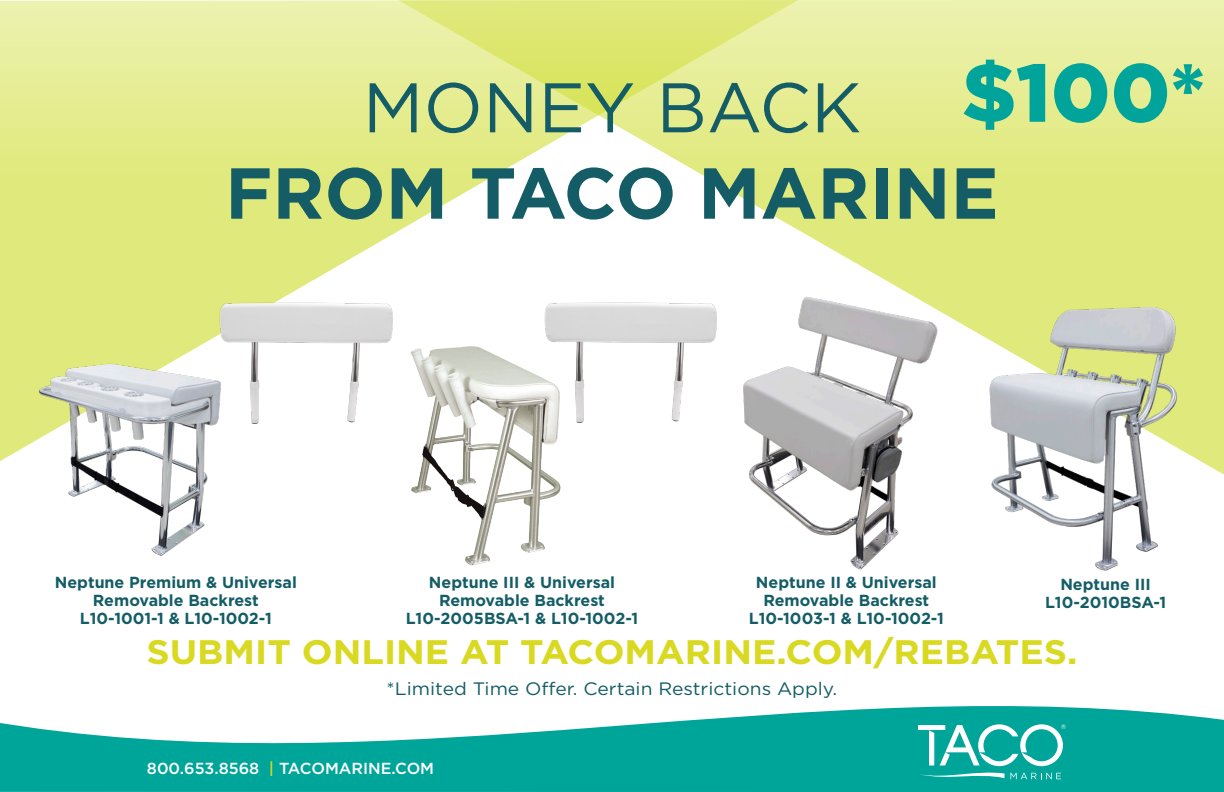
<style>
.page{position:relative;width:1224px;height:792px;background:#fff}
.page>*{position:absolute;margin:0;border:0;box-sizing:border-box;transform-origin:0 0}
.t1{font:900 82px "Gotham";color:#00a49a}
.t2{font:700 72px "Gotham";color:#145d66}
.t3{font:70px "Gotham";color:#145d66}
.t4{font:700 34px "Gotham";color:#d8d920;scale:1.07 1}
.t5{font:18px "Gotham";color:#145d66;scale:1.07 1}
.t6{font:700 16px/18px "Gotham";color:#145d66;text-align:center}
.t7{font:500 16px "Gotham";color:#fff}
.t8{font:6.6px "Gotham";color:#fff}
.s1{color:#d8d920}
</style>
<div class="page">
<svg style="left:0;top:706px;width:1224px;height:86px;fill:#00a59a"></svg>
<svg style="left:918px;top:724px;width:145px;height:57px"></svg>
<svg style="left:0;top:0;width:398px;height:328px;background:#e4ec8f"></svg>
<svg style="left:398px;top:0;width:826px;height:269px"></svg>
<img style="left:410px;top:346px;width:151px;height:220px">
<img style="left:218px;top:300px;width:175px;height:123px">
<img style="left:0;top:328px;width:329px;height:228px">
<img style="left:695px;top:213px;width:281px;height:302px">
<img style="left:791px;top:269px;width:433px;height:302px">
<img style="left:542px;top:299px;width:175px;height:124px">
<p class="t1" style="left:962px;top:45px;width:245px">$100*</p>
<h3 class="t3" style="left:363px;top:63px;width:500px">MONEY BACK</h3>
<h2 class="t2" style="left:225px;top:145px;width:775px">FROM TACO MARINE</h2>
<p class="t6" style="left:55px;top:574px;width:244px">Neptune Premium &amp; Universal<br>Removable Backrest<br>L10-1001-1 &amp; L10-1002-1</p>
<p class="t6" style="left:1045px;top:575px;width:123px">Neptune III<br>L10-2010BSA-1</p>
<p class="t6" style="left:406px;top:574px;width:234px">Neptune III &amp; Universal<br>Removable Backrest<br>L10-2005BSA-1 &amp; L10-1002-1</p>
<p class="t6" style="left:749px;top:574px;width:196px">Neptune II &amp; Universal<br>Removable Backrest<br>L10-1003-1 &amp; L10-1002-1</p>
<h3 class="t4" style="left:146px;top:630px;width:872px">SUBMIT ONLINE AT TACOMARINE.COM/REBATES.</h3>
<p class="t5" style="left:387px;top:677px;width:423px">*Limited Time Offer. Certain Restrictions Apply.</p>
<p class="t7" style="left:147px;top:758px;width:289px">800.653.8568 <span class="s1">|</span> TACOMARINE.COM</p>
<p class="t8" style="left:1061px;top:723px;width:7px">®</p>
</div>
